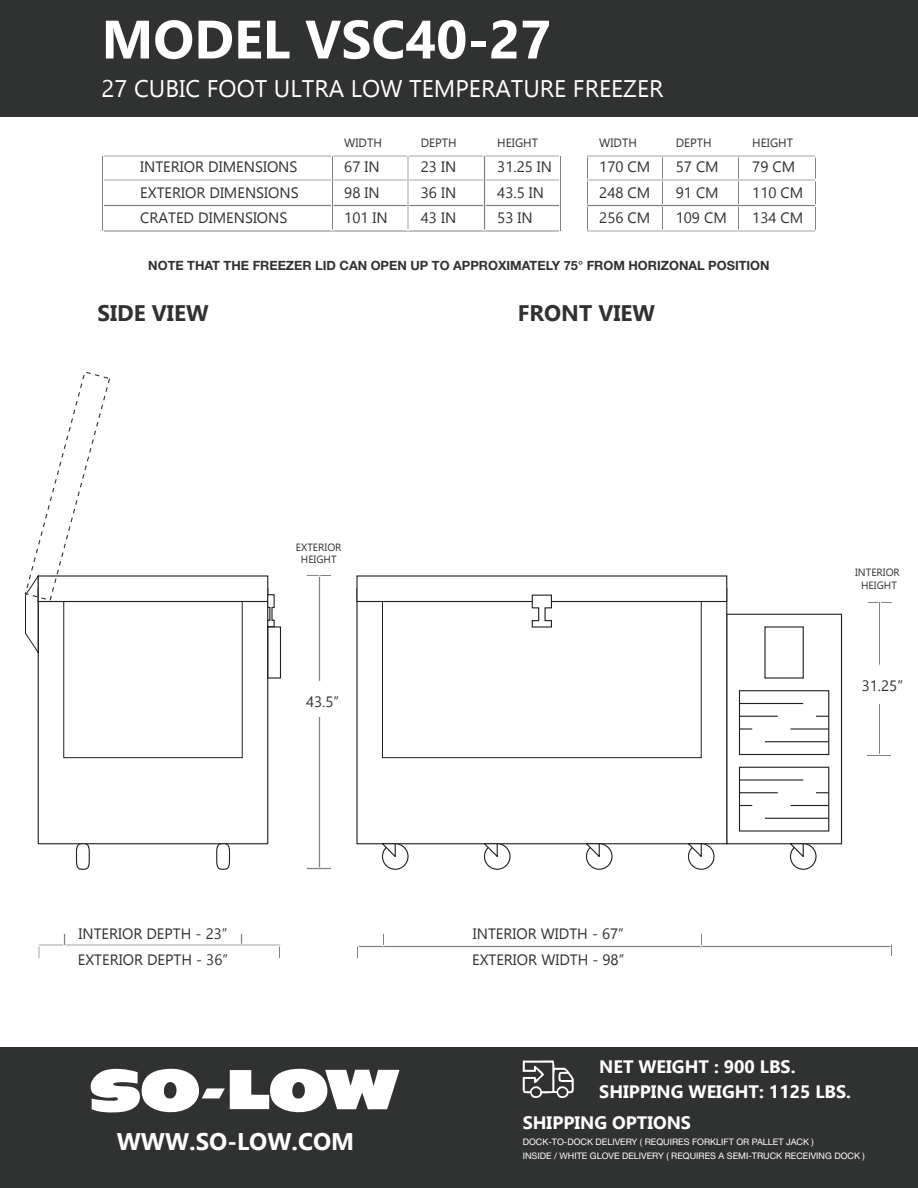
<style>
.page{position:relative;width:918px;height:1188px;background:#fff}
.page>*{position:absolute;margin:0;border:0;box-sizing:border-box;transform-origin:0 0}
.t1{font:700 54px "Gadugi";color:#fff}
.t2{font:24px "Gadugi";color:#fff}
.t3{font:700 24px "Gadugi";color:#fff}
.t4{font:700 22.5px "Gadugi";color:#303131}
.t5{font:700 18px/25.5px "Gadugi";color:#fff}
.t6{font:15px/25.5px "Gadugi";color:#303131;text-align:justify}
.t7{font:700 12.75px "Helvetica Neue LT Std";color:#303131}
.t8{font:12px "Gadugi";color:#303131}
.t9{font:10.5px/12.6px "Gadugi";color:#303131;text-align:center}
.t10{font:9px/14.2px "Helvetica Neue LT Std";color:#fff}
</style>
<div class="page">
<div style="left:38px;top:588px;width:230px;height:256px;background:#fff;border:1px solid #231f20"></div>
<div style="left:726px;top:614px;width:116px;height:230px;background:#fff;border:1px solid #231f20"></div>
<div style="left:356px;top:588px;width:371px;height:256px;background:#fff;border:1px solid #231f20"></div>
<div style="left:382px;top:601px;width:320px;height:157px;background:#fff;border:1px solid #231f20"></div>
<div style="left:739px;top:767px;width:90px;height:65px;border:1px solid #231f20"></div>
<div style="left:764px;top:626px;width:40px;height:53px;border:1px solid #231f20"></div>
<svg style="left:216px;top:843px;width:15px;height:27px"></svg>
<svg style="left:75px;top:843px;width:15px;height:27px"></svg>
<hr style="left:740px;top:779px;width:63px;height:2px;background:#231f20">
<hr style="left:740px;top:792px;width:38px;height:1px;background:#231f20">
<svg style="left:740px;top:805px;width:12px;height:1px"></svg>
<hr style="left:765px;top:818px;width:64px;height:1px;background:#231f20">
<hr style="left:790px;top:805px;width:39px;height:1px;background:#231f20">
<svg style="left:816px;top:792px;width:13px;height:1px"></svg>
<div style="left:267px;top:626px;width:14px;height:53px;border:1px solid #231f20"></div>
<hr style="left:102px;top:205px;width:459px;height:1px;background:#040503">
<div style="left:102px;top:179px;width:459px;height:2px;background:#040503;border:1px solid #fff"></div>
<div style="left:102px;top:155px;width:459px;height:2px;background:#040503;border:1px solid #fff"></div>
<div style="left:102px;top:155px;width:2px;height:77px;background:#040503;border:1px solid #fff"></div>
<div style="left:331px;top:155px;width:2px;height:75px;background:#040503;border:1px solid #fff"></div>
<div style="left:407px;top:155px;width:2px;height:75px;background:#040503;border:1px solid #fff"></div>
<hr style="left:484px;top:155px;width:1px;height:75px;background:#040503">
<div style="left:559px;top:155px;width:2px;height:77px;background:#040503;border:1px solid #fff"></div>
<div style="left:661px;top:155px;width:2px;height:75px;background:#040503;border:1px solid #fff"></div>
<div style="left:738px;top:155px;width:2px;height:75px;background:#040503;border:1px solid #fff"></div>
<div style="left:814px;top:157px;width:2px;height:75px;background:#040503;border:1px solid #fff"></div>
<div style="left:318px;top:716px;width:3px;height:154px;background:#040503;border:1px solid #fff"></div>
<div style="left:306px;top:574px;width:26px;height:2px;background:#040503;border:1px solid #fff"></div>
<div style="left:306px;top:867px;width:26px;height:3px;background:#040503;border:1px solid #fff"></div>
<div style="left:357px;top:945px;width:536px;height:3px;background:#040503;border:1px solid #fff"></div>
<svg style="left:891px;top:944px;width:2px;height:12px"></svg>
<svg style="left:240px;top:933px;width:3px;height:11px"></svg>
<div style="left:38px;top:944px;width:244px;height:2px;background:#040503;border:1px solid #fff"></div>
<svg style="left:63px;top:933px;width:3px;height:13px"></svg>
<svg style="left:357px;top:945px;width:2px;height:13px"></svg>
<svg style="left:38px;top:945px;width:2px;height:13px"></svg>
<svg style="left:279px;top:945px;width:2px;height:13px"></svg>
<svg style="left:382px;top:933px;width:2px;height:13px"></svg>
<svg style="left:700px;top:933px;width:2px;height:13px"></svg>
<div style="left:318px;top:576px;width:3px;height:106px;background:#040503;border:1px solid #fff"></div>
<div style="left:586px;top:155px;width:2px;height:77px;background:#040503;border:1px solid #fff"></div>
<div style="left:586px;top:230px;width:230px;height:2px;background:#040503;border:1px solid #fff"></div>
<hr style="left:586px;top:205px;width:230px;height:1px;background:#040503">
<div style="left:586px;top:179px;width:230px;height:2px;background:#040503;border:1px solid #fff"></div>
<div style="left:586px;top:155px;width:230px;height:2px;background:#040503;border:1px solid #fff"></div>
<div style="left:356px;top:575px;width:371px;height:27px;background:#fff;border:1px solid #231f20"></div>
<div style="left:63px;top:601px;width:180px;height:157px;background:#fff;border:1px solid #231f20"></div>
<div style="left:38px;top:575px;width:230px;height:27px;background:#fff;border:1px solid #231f20"></div>
<svg style="left:531px;top:594px;width:22px;height:34px"></svg>
<svg style="left:267px;top:594px;width:8px;height:34px"></svg>
<svg style="left:24px;top:372px;width:87px;height:283px"></svg>
<div style="left:382px;top:843px;width:27px;height:27px;border:1px solid #231f20;border-radius:50%"></div>
<div style="left:790px;top:843px;width:27px;height:27px;border:1px solid #231f20;border-radius:50%"></div>
<svg style="left:381px;top:842px;width:15px;height:17px"></svg>
<svg style="left:789px;top:842px;width:15px;height:17px"></svg>
<div style="left:739px;top:690px;width:90px;height:65px;border:1px solid #231f20"></div>
<hr style="left:740px;top:703px;width:63px;height:1px;background:#231f20">
<hr style="left:740px;top:716px;width:38px;height:1px;background:#231f20">
<svg style="left:740px;top:728px;width:12px;height:2px"></svg>
<hr style="left:765px;top:741px;width:64px;height:1px;background:#231f20">
<hr style="left:790px;top:728px;width:39px;height:2px;background:#231f20">
<svg style="left:816px;top:716px;width:13px;height:1px"></svg>
<div style="left:484px;top:843px;width:27px;height:27px;border:1px solid #231f20;border-radius:50%"></div>
<svg style="left:483px;top:842px;width:15px;height:17px"></svg>
<div style="left:688px;top:843px;width:27px;height:27px;border:1px solid #231f20;border-radius:50%"></div>
<svg style="left:687px;top:842px;width:15px;height:17px"></svg>
<div style="left:0;top:1047px;width:918px;height:141px;background:#303131"></div>
<svg style="left:90px;top:1067px;width:310px;height:49px"></svg>
<svg style="left:523px;top:1060px;width:51px;height:40px"></svg>
<div style="left:0;top:0;width:918px;height:117px;background:#303131"></div>
<div style="left:586px;top:843px;width:27px;height:27px;border:1px solid #231f20;border-radius:50%"></div>
<svg style="left:585px;top:842px;width:15px;height:17px"></svg>
<div style="left:879px;top:703px;width:2px;height:52px;background:#040503;border:1px solid #fff"></div>
<div style="left:867px;top:601px;width:26px;height:2px;background:#040503;border:1px solid #fff"></div>
<div style="left:866px;top:754px;width:26px;height:2px;background:#040503;border:1px solid #fff"></div>
<div style="left:879px;top:601px;width:2px;height:65px;background:#040503;border:1px solid #fff"></div>
<h1 class="t1" style="left:102px;top:7px;width:451px">MODEL VSC40-27</h1>
<h2 class="t2" style="left:102px;top:74px;width:563px">27 CUBIC FOOT ULTRA LOW TEMPERATURE FREEZER</h2>
<p class="t6" style="left:140px;top:154px;width:160px">INTERIOR DIMENSIONS EXTERIOR DIMENSIONS CRATED DIMENSIONS</p>
<p class="t8" style="left:344px;top:136px;width:39px">WIDTH</p>
<p class="t8" style="left:421px;top:136px;width:38px">DEPTH</p>
<p class="t8" style="left:497px;top:136px;width:42px">HEIGHT</p>
<p class="t6" style="left:344px;top:154px;width:37px">67 IN</p>
<p class="t6" style="left:421px;top:154px;width:37px">23 IN</p>
<p class="t6" style="left:497px;top:154px;width:56px">31.25 IN</p>
<p class="t6" style="left:344px;top:180px;width:37px">98 IN</p>
<p class="t6" style="left:421px;top:180px;width:37px">36 IN</p>
<p class="t6" style="left:497px;top:180px;width:48px">43.5 IN</p>
<p class="t6" style="left:344px;top:205px;width:45px">101 IN</p>
<p class="t6" style="left:421px;top:205px;width:37px">43 IN</p>
<p class="t6" style="left:497px;top:205px;width:37px">53 IN</p>
<p class="t8" style="left:599px;top:136px;width:39px">WIDTH</p>
<p class="t8" style="left:676px;top:136px;width:38px">DEPTH</p>
<p class="t8" style="left:752px;top:136px;width:42px">HEIGHT</p>
<p class="t6" style="left:599px;top:154px;width:53px">170 CM</p>
<p class="t6" style="left:676px;top:154px;width:45px">57 CM</p>
<p class="t6" style="left:752px;top:154px;width:45px">79 CM</p>
<p class="t6" style="left:599px;top:180px;width:53px">248 CM</p>
<p class="t6" style="left:676px;top:180px;width:45px">91 CM</p>
<p class="t6" style="left:752px;top:180px;width:53px">110 CM</p>
<p class="t6" style="left:599px;top:205px;width:53px">256 CM</p>
<p class="t6" style="left:676px;top:205px;width:53px">109 CM</p>
<p class="t6" style="left:752px;top:205px;width:53px">134 CM</p>
<p class="t7" style="left:148px;top:258px;width:623px">NOTE THAT THE FREEZER LID CAN OPEN UP TO APPROXIMATELY 75° FROM HORIZONAL POSITION</p>
<h3 class="t4" style="left:97px;top:299px;width:113px">SIDE VIEW</h3>
<h3 class="t4" style="left:518px;top:299px;width:139px">FRONT VIEW</h3>
<p class="t9" style="left:296px;top:540px;width:47px">EXTERIOR<br>HEIGHT</p>
<p class="t6" style="left:306px;top:689px;width:35px">43.5”</p>
<p class="t6" style="left:78px;top:921px;width:152px">INTERIOR DEPTH - 23”<br>EXTERIOR DEPTH - 36”</p>
<p class="t6" style="left:473px;top:921px;width:153px">INTERIOR WIDTH - 67”</p>
<p class="t6" style="left:472px;top:946px;width:154px">EXTERIOR WIDTH - 98”</p>
<p class="t9" style="left:855px;top:566px;width:46px">INTERIOR<br>HEIGHT</p>
<p class="t6" style="left:862px;top:673px;width:43px">31.25”</p>
<h2 class="t3" style="left:117px;top:1127px;width:239px">WWW.SO-LOW.COM</h2>
<p class="t5" style="left:599px;top:1053px;width:253px">NET WEIGHT : 900 LBS.<br>SHIPPING WEIGHT: 1125 LBS.</p>
<p class="t5" style="left:523px;top:1110px;width:170px">SHIPPING OPTIONS</p>
<p class="t10" style="left:523px;top:1134px;width:344px">DOCK-TO-DOCK DELIVERY ( REQUIRES FORKLIFT OR PALLET JACK )<br>INSIDE / WHITE GLOVE DELIVERY ( REQUIRES A SEMI-TRUCK RECEIVING DOCK )</p>
</div>
